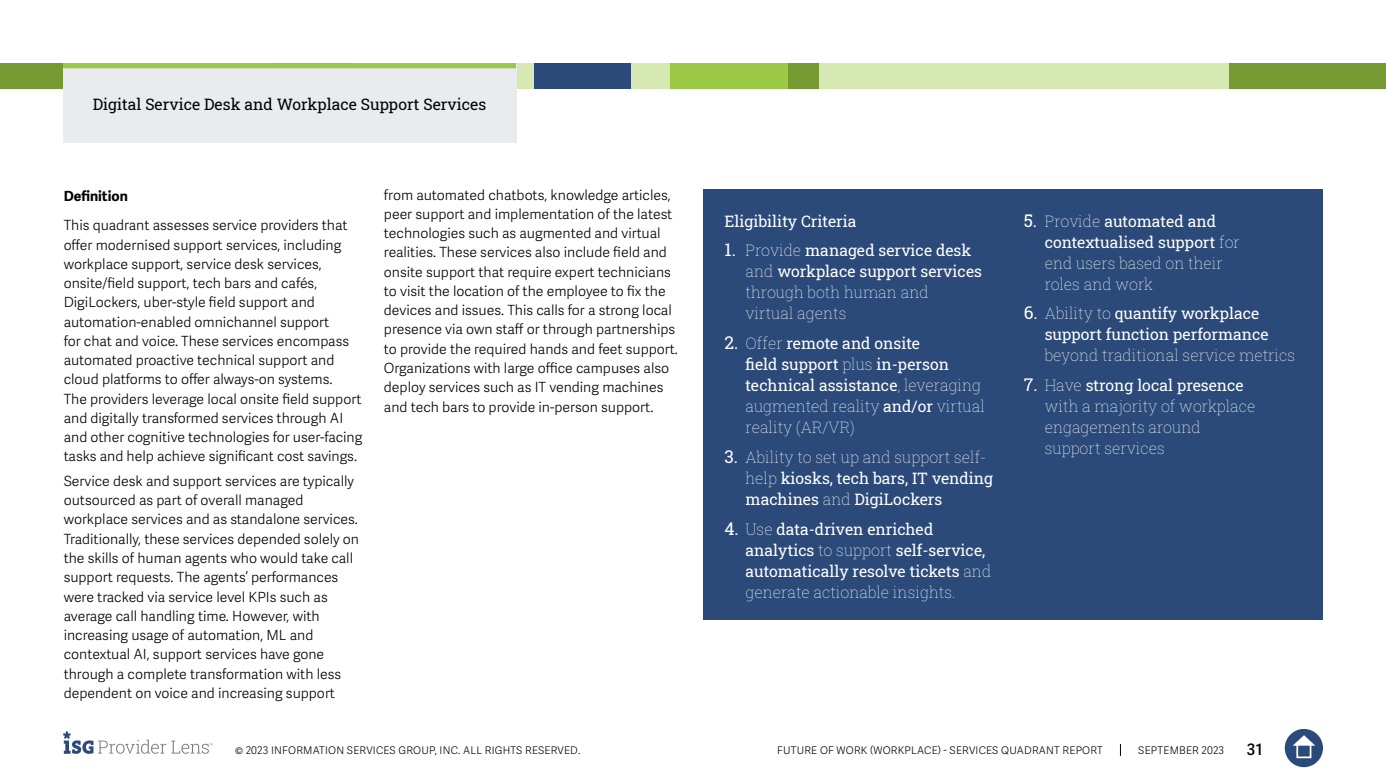
<style>
.page{position:relative;width:1386px;height:780px;background:#fff}
.page>*{position:absolute;margin:0;border:0;box-sizing:border-box;transform-origin:0 0}
.t1{font:15.75px/21px "Roboto Slab ISG P Regular";color:#fff}
.t2{font:15.75px/21px "Roboto Slab ISG P Thin";color:#fff}
.t3{font:15.75px "Roboto Slab ISG P Regular";color:#000}
.t4{font:600 15.75px "Adelle Sans";color:#000}
.t5{font:300 14px/19.2px "Adelle Sans";color:#000101}
.t6{font:700 14px "Adelle Sans";color:#000}
.t7{font:300 10.5px "Adelle Sans";letter-spacing:.02em;color:#000}
.s1{font-size:17.5px}
.s2{font-family:"Roboto Slab ISG P Thin"}
.s3{font-family:"Roboto Slab ISG P Regular"}
.s4{font-family:"Roboto Slab ISG P Regular";font-size:17.5px}
</style>
<div class="page">
<svg style="left:1120px;top:744px;width:1px;height:12px"></svg>
<div style="left:1285px;top:729px;width:38px;height:38px;background:#2b4a79;border-radius:50%"></div>
<svg style="left:1293px;top:735px;width:22px;height:10px"></svg>
<div style="left:1296px;top:743px;width:15px;height:15px;border:2px solid #fff"></div>
<svg style="left:63px;top:731px;width:150px;height:23px"></svg>
<div style="left:1228px;top:63px;width:158px;height:26px;background:#759a32"></div>
<div style="left:819px;top:63px;width:409px;height:26px;background:#d6e9b2"></div>
<div style="left:352px;top:63px;width:184px;height:26px;background:#d6e9b2"></div>
<div style="left:0;top:63px;width:63px;height:26px;background:#759a32"></div>
<div style="left:534px;top:63px;width:98px;height:26px;background:#2b4a79"></div>
<div style="left:631px;top:63px;width:157px;height:26px;background:#d6e9b2"></div>
<div style="left:670px;top:63px;width:118px;height:26px;background:#9bc947"></div>
<div style="left:788px;top:63px;width:31px;height:26px;background:#759a32"></div>
<div style="left:704px;top:189px;width:619px;height:431px;background:#2b4a79"></div>
<div style="left:63px;top:64px;width:453px;height:79px;background:#e9ebee"></div>
<div style="left:63px;top:63px;width:453px;height:5px;background:#9bc947"></div>
<p class="t3" style="left:93px;top:93px;width:395px">Digital Service Desk and Workplace Support Services</p>
<p class="t6" style="left:64px;top:187px;width:66px">Definition</p>
<p class="t5" style="left:64px;top:216px;width:300px">This quadrant assesses service providers that offer modernised support services, including workplace support, service desk services, onsite/field support, tech bars and cafés, DigiLockers, uber-style field support and automation-enabled omnichannel support<br>for chat and voice. These services encompass automated proactive technical support and cloud platforms to offer always-on systems.<br>The providers leverage local onsite field support and digitally transformed services through AI and other cognitive technologies for user-facing tasks and help achieve significant cost savings.</p>
<p class="t5" style="left:64px;top:472px;width:297px">Service desk and support services are typically outsourced as part of overall managed workplace services and as standalone services.<br>Traditionally, these services depended solely on the skills of human agents who would take call support requests. The agents’ performances were tracked via service level KPIs such as average call handling time. However, with increasing usage of automation, ML and contextual AI, support services have gone through a complete transformation with less dependent on voice and increasing support</p>
<p class="t5" style="left:384px;top:185px;width:296px">from automated chatbots, knowledge articles, peer support and implementation of the latest technologies such as augmented and virtual realities. These services also include field and onsite support that require expert technicians to visit the location of the employee to fix the devices and issues. This calls for a strong local presence via own staff or through partnerships to provide the required hands and feet support.<br>Organizations with large office campuses also deploy services such as IT vending machines and tech bars to provide in-person support.</p>
<p class="t1" style="left:724px;top:210px;width:133px">Eligibility Criteria</p>
<p class="t1" style="left:746px;top:240px;width:238px;text-indent:-21px"><span class="s1">1.</span> <span class="s2">Provide</span> managed service desk <span class="s2">and</span> workplace support services</p>
<p class="t2" style="left:746px;top:282px;width:185px">through both human and virtual agents</p>
<p class="t1" style="left:746px;top:332px;width:237px;text-indent:-21px"><span class="s1">2.</span> <span class="s2">Offer</span> remote and onsite<br>field support <span class="s2">plus</span> in-person technical assistance<span class="s2">, leveraging</span></p>
<p class="t2" style="left:746px;top:395px;width:241px">augmented reality <span class="s3">and/or</span> virtual reality (AR/VR)</p>
<p class="t2" style="left:724px;top:446px;width:263px"><span class="s4">3.</span> Ability to set up and support self-</p>
<p class="t1" style="left:746px;top:467px;width:249px"><span class="s2">help</span> kiosks, tech bars, IT vending machines <span class="s2">and</span> DigiLockers</p>
<p class="t1" style="left:746px;top:518px;width:247px;text-indent:-21px"><span class="s1">4.</span> <span class="s2">Use</span> data-driven enriched analytics <span class="s2">to support</span> self-service, automatically resolve tickets <span class="s2">and</span></p>
<p class="t2" style="left:746px;top:581px;width:212px">generate actionable insights.</p>
<p class="t1" style="left:1045px;top:210px;width:197px;text-indent:-21px"><span class="s1">5.</span> <span class="s2">Provide</span> automated and contextualised support <span class="s2">for</span></p>
<p class="t2" style="left:1045px;top:252px;width:180px">end users based on their roles and work</p>
<p class="t1" style="left:1045px;top:303px;width:226px;text-indent:-21px"><span class="s1">6.</span> <span class="s2">Ability to</span> quantify workplace support function performance</p>
<p class="t2" style="left:1045px;top:345px;width:252px">beyond traditional service metrics</p>
<p class="t1" style="left:1024px;top:374px;width:221px"><span class="s1">7.</span> <span class="s2">Have</span> strong local presence</p>
<p class="t2" style="left:1045px;top:395px;width:212px">with a majority of workplace engagements around support services</p>
<p class="t7" style="left:235px;top:744px;width:347px">© 2023 INFORMATION SERVICES GROUP, INC. ALL RIGHTS RESERVED.</p>
<p class="t7" style="left:777px;top:744px;width:327px">FUTURE OF WORK (WORKPLACE) - SERVICES QUADRANT REPORT</p>
<p class="t7" style="left:1138px;top:744px;width:87px">SEPTEMBER 2023</p>
<p class="t4" style="left:1247px;top:740px;width:17px">31</p>
</div>
